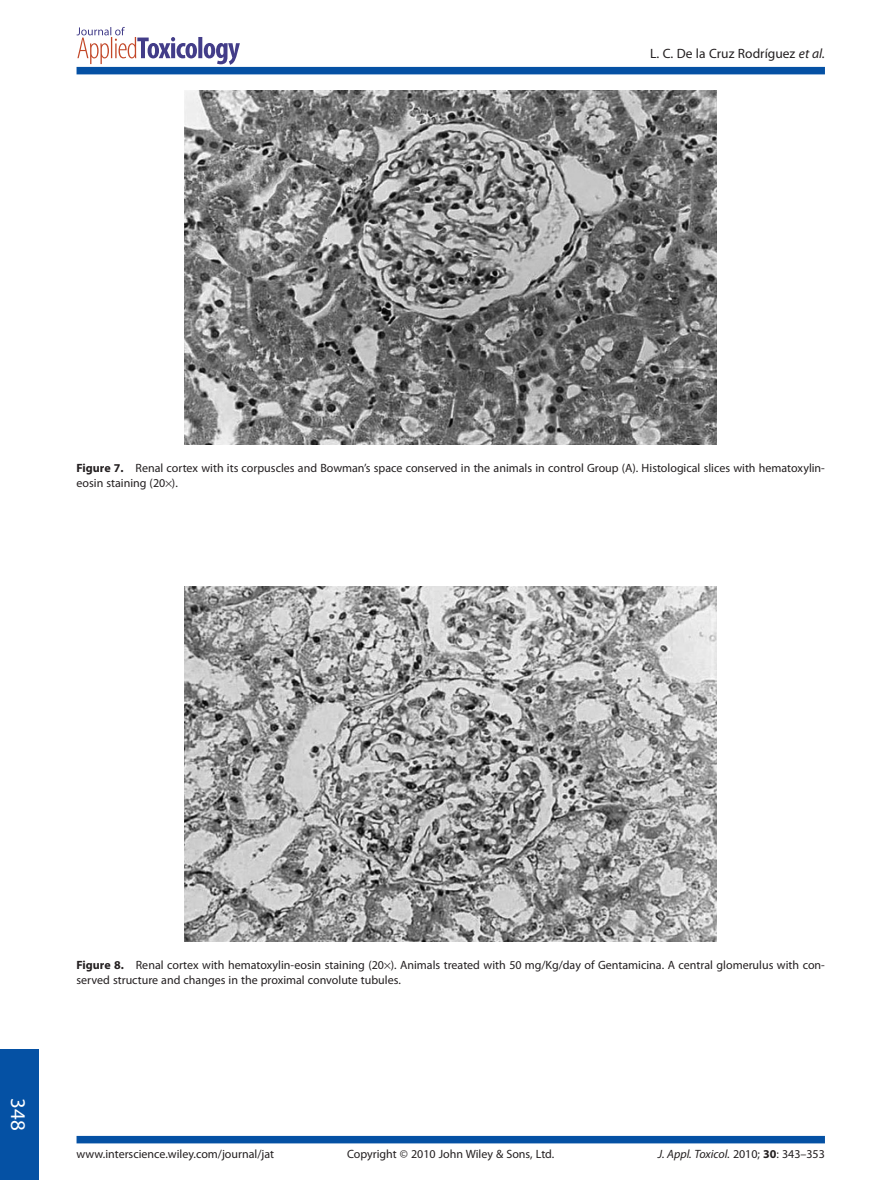
<style>
.page{position:relative;width:893px;height:1187px;background:#fff}
.page>*{position:absolute;margin:0;border:0;box-sizing:border-box;transform-origin:0 0}
.t1{font:21px "Myriad Pro";color:#fff}
.t2{font:13.5px "Myriad Pro";color:#231f20}
.t3{font:12px/15px "Myriad Pro";color:#231f20}
.t4{font:italic 12px "Myriad Pro";color:#231f20}
.s1{font-style:italic}
.s2{font-weight:700}
.s3{font-style:normal}
.s4{font-weight:700;font-style:normal}
</style>
<div class="page">
<div style="left:77px;top:67px;width:748px;height:7px;background:#0551a4"></div>
<div style="left:77px;top:1135px;width:748px;height:8px;background:#0551a4"></div>
<svg style="left:77px;top:27px;width:163px;height:38px"></svg>
<img style="left:185px;top:90px;width:531px;height:355px">
<img style="left:185px;top:586px;width:531px;height:355px">
<div style="left:0;top:1049px;width:38px;height:130px;background:#0551a4"></div>
<p class="t2" style="left:650px;top:48px;width:176px">L. C. De la Cruz Rodríguez <span class="s1">et al.</span></p>
<p class="t3" style="left:77px;top:461px;width:750px"><span class="s2">Figure 7.</span> Renal cortex with its corpuscles and Bowman’s space conserved in the animals in control Group (A). Histological slices with hematoxylin&shy;eosin staining (20 ).</p>
<h1 class="t1" style="left:26px;top:1098px;width:34px;rotate:90deg">348</h1>
<p class="t3" style="left:77px;top:958px;width:750px"><span class="s2">Figure 8.</span> Renal cortex with hematoxylin-eosin staining (20 ). Animals treated with 50 mg/Kg/day of Gentamicina. A central glomerulus with con&shy;served structure and changes in the proximal convolute tubules.</p>
<p class="t3" style="left:77px;top:1147px;width:199px">www.interscience.wiley.com/journal/jat</p>
<p class="t3" style="left:347px;top:1147px;width:209px">Copyright © 2010 John Wiley &amp; Sons, Ltd.</p>
<p class="t4" style="left:658px;top:1148px;width:169px">J. Appl. Toxicol. <span class="s3">2010;</span> <span class="s4">30</span><span class="s3">: 343–353</span></p>
</div>
